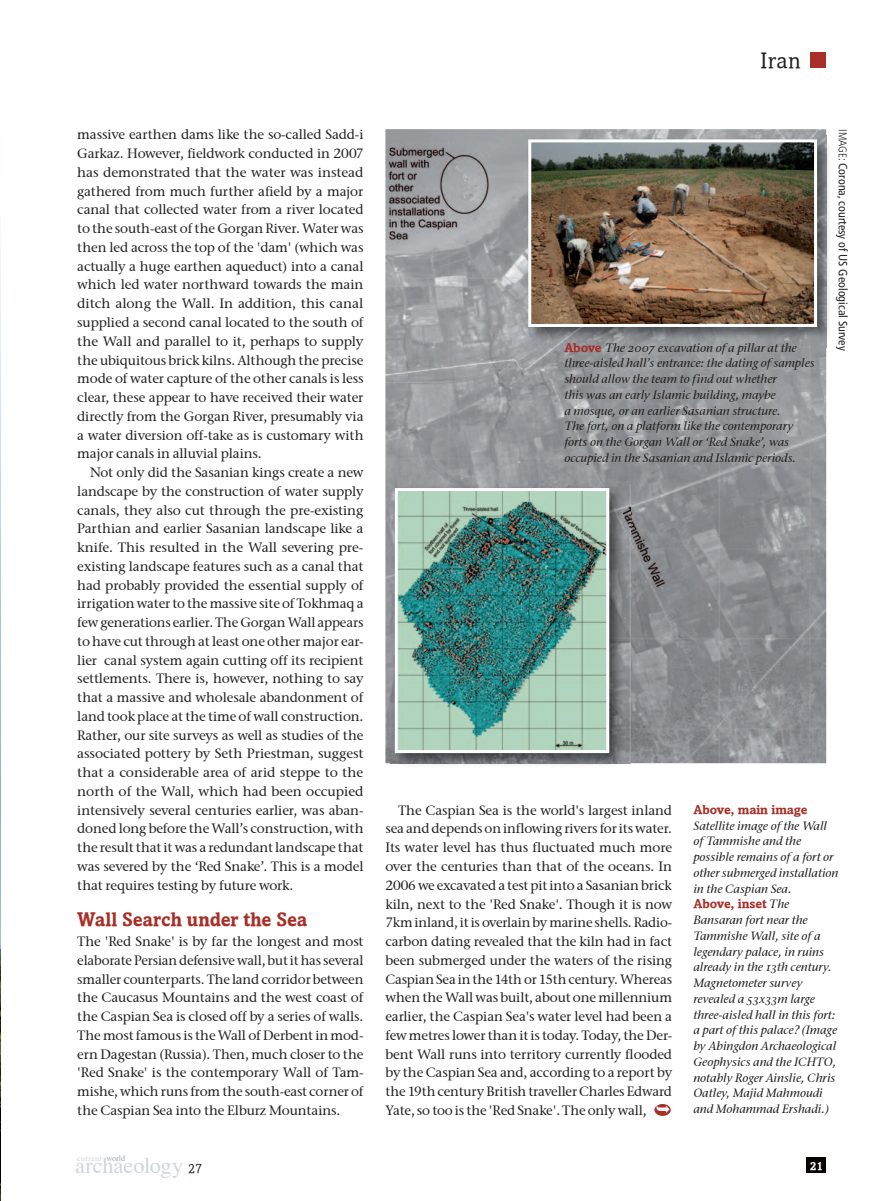
<style>
.page{position:relative;width:895px;height:1201px;background:#fff}
.page>*{position:absolute;margin:0;border:0;box-sizing:border-box;transform-origin:0 0}
.t1{font:22.5px "Times";letter-spacing:-.01em;color:#ced7dd}
.t2{font:22.5px "Amasis";color:#231f20}
.t3{font:700 19.5px "Amasis";letter-spacing:-.005em;color:#a72f28;scale:.96 1}
.t4{font:13.5px/18.8px "Stone Serif ITCTT Medium";letter-spacing:-.01em;color:#231f20;text-align:justify}
.t5{font:700 12.75px "Amasis";letter-spacing:-.01em;color:#a72f28}
.t6{font:12px/15.8px "Stone Serif OSITCTT Medium Ita";color:#231f20}
.t7{font:condensed 12px "Frutiger LT Std";color:#231f20}
.t8{font:700 12px "Amasis";color:#fff}
.t9{font:8.25px "Times";letter-spacing:.005em;color:#ced7dd}
.s1{font-family:"Amasis";font-weight:700;font-size:12.75px;color:#a72f28}
.s2{font-weight:300;font-size:11.25px}
.s3{font-weight:300}
.s4{font-family:"Stone Serif OSITCTT Medium Ita";font-weight:400;font-size:12px;color:#231f20}
.s5{color:#96a9b4}
.s6{font-family:"Amasis";font-size:13.5px;color:#231f20}
</style>
<div class="page">
<img style="left:0;top:236px;width:1px;height:963px">
<div style="left:810px;top:53px;width:16px;height:15px;background:#a72f28"></div>
<div style="left:806px;top:1157px;width:20px;height:16px;background:#080302"></div>
<svg style="left:654px;top:1104px;width:16px;height:11px"></svg>
<img style="left:385px;top:129px;width:441px;height:634px">
<img style="left:391px;top:484px;width:239px;height:281px">
<img style="left:399px;top:492px;width:206px;height:257px">
<div style="left:395px;top:488px;width:214px;height:265px;border:3px solid #fff"></div>
<img style="left:524px;top:135px;width:305px;height:213px">
<img style="left:532px;top:143px;width:280px;height:180px">
<div style="left:528px;top:139px;width:288px;height:188px;border:3px solid #fff"></div>
<svg style="left:656px;top:1105px;width:13px;height:8px"></svg>
<h1 class="t2" style="left:760px;top:47px;width:42px">Iran</h1>
<p class="t4" style="left:77px;top:125px;width:288px">massive earthen dams like the so-called Sadd-i Garkaz. However, fieldwork conducted in 2007 has demonstrated that the water was instead gathered from much further afield by a major canal that collected water from a river located to the south-east of the Gorgan River. Water was then led across the top of the 'dam' (which was actually a huge earthen aqueduct) into a canal which led water northward towards the main ditch along the Wall. In addition, this canal supplied a second canal located to the south of the Wall and parallel to it, perhaps to supply the ubiquitous brick kilns. Although the precise mode of water capture of the other canals is less clear, these appear to have received their water directly from the Gorgan River, presumably via a water diversion off-take as is customary with major canals in alluvial plains.</p>
<p class="t4" style="left:77px;top:463px;width:288px;text-indent:13px">Not only did the Sasanian kings create a new landscape by the construction of water supply canals, they also cut through the pre-existing Parthian and earlier Sasanian landscape like a knife. This resulted in the Wall severing pre&shy;existing landscape features such as a canal that had probably provided the essential supply of irrigation water to the massive site of Tokhmaq a few generations earlier. The Gorgan Wall appears to have cut through at least one other major ear&shy;lier canal system again cutting off its recipient settlements. There is, however, nothing to say that a massive and wholesale abandonment of land took place at the time of wall construction.<br>Rather, our site surveys as well as studies of the associated pottery by Seth Priestman, suggest that a considerable area of arid steppe to the north of the Wall, which had been occupied intensively several centuries earlier, was aban&shy;doned long before the Wall’s construction, with the result that it was a redundant landscape that was severed by the ‘Red Snake’. This is a model that requires testing by future work.</p>
<h2 class="t3" style="left:77px;top:907px;width:241px">Wall Search under the Sea</h2>
<p class="t4" style="left:77px;top:931px;width:288px">The 'Red Snake' is by far the longest and most elaborate Persian defensive wall, but it has several smaller counterparts. The land corridor between the Caucasus Mountains and the west coast of the Caspian Sea is closed off by a series of walls.<br>The most famous is the Wall of Derbent in mod&shy;ern Dagestan (Russia). Then, much closer to the 'Red Snake' is the contemporary Wall of Tam&shy;mishe, which runs from the south-east corner of the Caspian Sea into the Elburz Mountains.</p>
<p class="t6" style="left:564px;top:339px;width:252px"><span class="s1">Above</span> The 2007 excavation of a pillar at the three-aisled hall’s entrance: the dating of samples should allow the team to find out whether<br>this was an early Islamic building, maybe<br>a mosque, or an earlier Sasanian structure.<br>The fort, on a platform like the contemporary forts on the Gorgan Wall or ‘Red Snake’, was occupied in the Sasanian and Islamic periods.</p>
<p class="t7" style="left:849px;top:129px;width:223px;rotate:90deg"><span class="s2">image</span><span class="s3">:</span> Corona, courtesy of US Geological Survey</p>
<p class="t4" style="left:385px;top:800px;width:288px;text-indent:13px">The Caspian Sea is the world's largest inland sea and depends on inflowing rivers for its water.<br>Its water level has thus fluctuated much more over the centuries than that of the oceans. In 2006 we excavated a test pit into a Sasanian brick kiln, next to the 'Red Snake'. Though it is now 7km inland, it is overlain by marine shells. Radio&shy;carbon dating revealed that the kiln had in fact been submerged under the waters of the rising Caspian Sea in the 14th or 15th century. Whereas when the Wall was built, about one millennium earlier, the Caspian Sea's water level had been a few metres lower than it is today. Today, the Der&shy;bent Wall runs into territory currently flooded by the Caspian Sea and, according to a report by the 19th century British traveller Charles Edward Yate, so too is the 'Red Snake'. The only wall,</p>
<p class="t5" style="left:693px;top:801px;width:116px">Above, main image</p>
<p class="t6" style="left:693px;top:817px;width:146px">Satellite image of the Wall of Tammishe and the possible remains of a fort or other submerged installation in the Caspian Sea.</p>
<p class="t5" style="left:693px;top:896px;width:97px">Above, inset <span class="s4">The</span></p>
<p class="t6" style="left:693px;top:912px;width:145px">Bansaran fort near the<br>Tammishe Wall, site of a legendary palace, in ruins already in the 13th century.<br>Magnetometer survey revealed a 53x33m large three-aisled hall in this fort: a part of this palace? (Image by Abingdon Archaeological<br>Geophysics and the ICHTO, notably Roger Ainslie, Chris<br>Oatley, Majid Mahmoudi and Mohammad Ershadi.)</p>
<p class="t9" style="left:77px;top:1150px;width:50px">current <span class="s5">world</span></p>
<h1 class="t1" style="left:75px;top:1144px;width:128px">archaeology <span class="s6">27</span></h1>
<p class="t8" style="left:809px;top:1158px;width:15px">21</p>
</div>
